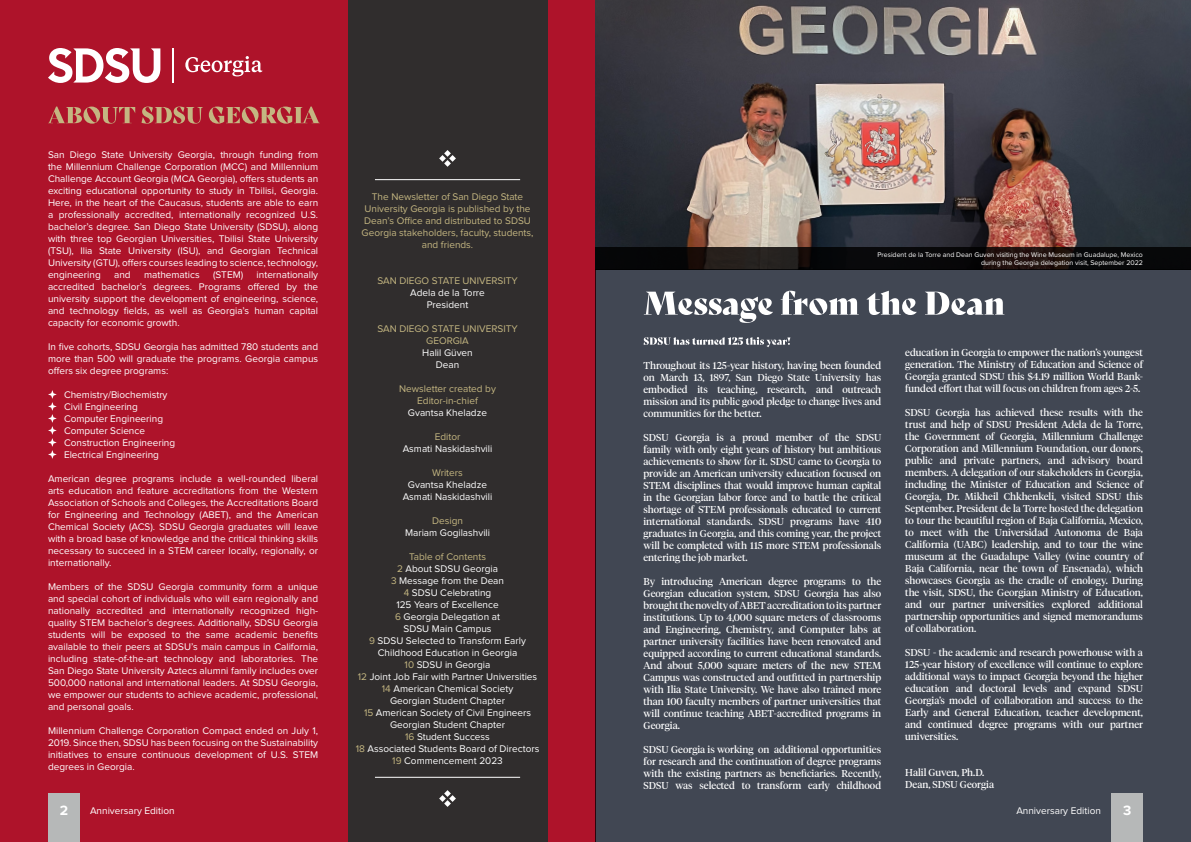
<style>
.page{position:relative;width:1191px;height:842px;background:#fff}
.page>*{position:absolute;margin:0;border:0;box-sizing:border-box;transform-origin:0 0}
.t1{font:700 14px "Proxima Nova";color:#fff}
.t2{font:10px/12px "Tiempos Headline";color:#fff;text-align:justify}
.t3{font:10px/12px "Proxima Nova";color:#fff;text-align:justify}
.t4{font:10px/12px "Proxima Nova";color:#c4b681;text-align:center}
.t5{font:7px/8.4px "Proxima Nova";color:#fff;text-align:right}
.s1{color:#c4b681}
</style>
<div class="page">
<div style="left:0;top:0;width:595px;height:842px;background:#ae132a"></div>
<div style="left:347px;top:0;width:200px;height:842px;background:#302d2d"></div>
<svg style="left:48px;top:48px;width:112px;height:35px"></svg>
<hr style="left:172px;top:48px;width:1px;height:35px;background:#fff">
<svg style="left:185px;top:56px;width:77px;height:20px"></svg>
<svg style="left:48px;top:107px;width:272px;height:17px"></svg>
<svg style="left:48px;top:390px;width:9px;height:69px"></svg>
<svg style="left:439px;top:150px;width:17px;height:17px"></svg>
<svg style="left:439px;top:790px;width:17px;height:17px"></svg>
<hr style="left:375px;top:179px;width:145px;height:1px;background:#fff">
<hr style="left:375px;top:777px;width:145px;height:1px;background:#fff">
<img style="left:595px;top:0;width:596px;height:247px">
<div style="left:595px;top:269px;width:596px;height:573px;background:#414753"></div>
<svg style="left:643px;top:337px;width:147px;height:10px"></svg>
<svg style="left:644px;top:291px;width:360px;height:32px"></svg>
<svg style="left:595px;top:247px;width:596px;height:22px;background:#0f0c0c"></svg>
<div style="left:1111px;top:794px;width:32px;height:48px;background:#b6b8b8"></div>
<div style="left:48px;top:794px;width:32px;height:48px;background:#b6b8b8"></div>
<p class="t3" style="left:48px;top:149px;width:272px">San Diego State University Georgia, through funding from the Millennium Challenge Corporation (MCC) and Millennium Challenge Account Georgia (MCA Georgia), offers students an exciting educational opportunity to study in Tbilisi, Georgia.<br>Here, in the heart of the Caucasus, students are able to earn a professionally accredited, internationally recognized U.S. bachelor’s degree. San Diego State University (SDSU), along with three top Georgian Universities, Tbilisi State University (TSU), Ilia State University (ISU), and Georgian Technical University (GTU), offers courses leading to science, technology, engineering</p>
<p class="t3" style="left:114px;top:269px;width:18px">and</p>
<p class="t3" style="left:144px;top:269px;width:57px">mathematics</p>
<p class="t3" style="left:213px;top:269px;width:32px">(STEM)</p>
<p class="t3" style="left:48px;top:269px;width:272px;text-indent:209px">internationally accredited bachelor’s degrees. Programs offered by the university support the development of engineering, science, and technology fields, as well as Georgia’s human capital capacity for economic growth.</p>
<p class="t3" style="left:48px;top:341px;width:272px">In five cohorts, SDSU Georgia has admitted 780 students and more than 500 will graduate the programs. Georgia campus offers six degree programs:</p>
<p class="t3" style="left:64px;top:389px;width:113px;text-align:left">Chemistry/Biochemistry<br>Civil Engineering<br>Computer Engineering<br>Computer Science<br>Construction Engineering<br>Electrical Engineering</p>
<p class="t3" style="left:48px;top:473px;width:272px">American degree programs include a well-rounded liberal arts education and feature accreditations from the Western Association of Schools and Colleges, the Accreditations Board for Engineering and Technology (ABET), and the American Chemical Society (ACS). SDSU Georgia graduates will leave with a broad base of knowledge and the critical thinking skills necessary to succeed in a STEM career locally, regionally, or internationally.</p>
<p class="t3" style="left:48px;top:581px;width:272px">Members of the SDSU Georgia community form a unique and special cohort of individuals who will earn regionally and nationally accredited and internationally recognized high&shy;quality STEM bachelor’s degrees. Additionally, SDSU Georgia students will be exposed to the same academic benefits available to their peers at SDSU’s main campus in California, including state-of-the-art technology and laboratories. The San Diego State University Aztecs alumni family includes over 500,000 national and international leaders. At SDSU Georgia, we empower our students to achieve academic, professional, and personal goals.</p>
<p class="t3" style="left:48px;top:725px;width:272px">Millennium Challenge Corporation Compact ended on July 1, 2019. Since then, SDSU has been focusing on the Sustainability initiatives to ensure continuous development of U.S. STEM degrees in Georgia.</p>
<p class="t4" style="left:361px;top:191px;width:173px">The Newsletter of San Diego State University Georgia is published by the Dean’s Office and distributed to SDSU Georgia stakeholders, faculty, students, and friends.</p>
<p class="t4" style="left:377px;top:275px;width:142px">SAN DIEGO STATE UNIVERSITY</p>
<p class="t3" style="left:410px;top:287px;width:76px;text-align:center">Adela de la Torre<br>President</p>
<p class="t4" style="left:377px;top:323px;width:142px">SAN DIEGO STATE UNIVERSITY<br>GEORGIA</p>
<p class="t3" style="left:422px;top:347px;width:52px;text-align:center">Halil Güven<br>Dean</p>
<p class="t4" style="left:399px;top:383px;width:98px">Newsletter created by<br>Editor-in-chief</p>
<p class="t3" style="left:408px;top:407px;width:81px">Gvantsa Kheladze</p>
<p class="t4" style="left:435px;top:431px;width:27px">Editor</p>
<p class="t3" style="left:403px;top:443px;width:91px">Asmati Naskidashvili</p>
<p class="t4" style="left:432px;top:467px;width:32px">Writers</p>
<p class="t3" style="left:403px;top:479px;width:91px;text-align:center">Gvantsa Kheladze<br>Asmati Naskidashvili</p>
<p class="t4" style="left:432px;top:515px;width:32px">Design</p>
<p class="t3" style="left:405px;top:527px;width:87px">Mariam Gogilashvili</p>
<p class="t3" style="left:356px;top:551px;width:185px;text-align:center"><span class="s1">Table of Contents<br>2</span> About SDSU Georgia<br><span class="s1">3</span> Message from the Dean<br><span class="s1">4</span> SDSU Celebrating<br>125 Years of Excellence<br><span class="s1">6</span> Georgia Delegation at<br>SDSU Main Campus<br><span class="s1">9</span> SDSU Selected to Transform Early<br>Childhood Education in Georgia<br><span class="s1">10</span> SDSU in Georgia<br><span class="s1">12</span> Joint Job Fair with Partner Universities<br><span class="s1">14</span> American Chemical Society<br>Georgian Student Chapter<br><span class="s1">15</span> American Society of Civil Engineers<br>Georgian Student Chapter<br><span class="s1">16</span> Student Success<br><span class="s1">18</span> Associated Students Board of Directors<br><span class="s1">19</span> Commencement 2023</p>
<p class="t5" style="left:877px;top:250px;width:267px">President de la Torre and Dean Guven visiting the Wine Museum in Guadalupe, Mexico during the Georgia delegation visit, September 2022</p>
<p class="t2" style="left:643px;top:359px;width:239px">Throughout its 125-year history, having been founded on March 13, 1897, San Diego State University has embodied its teaching, research, and outreach mission and its public good pledge to change lives and communities for the better.</p>
<p class="t2" style="left:643px;top:431px;width:239px">SDSU Georgia is a proud member of the SDSU family with only eight years of history but ambitious achievements to show for it. SDSU came to Georgia to provide an American university education focused on STEM disciplines that would improve human capital in the Georgian labor force and to battle the critical shortage of STEM professionals educated to current international standards. SDSU programs have 410 graduates in Georgia, and this coming year, the project will be completed with 115 more STEM professionals entering the job market.</p>
<p class="t2" style="left:643px;top:575px;width:239px">By introducing American degree programs to the Georgian education system, SDSU Georgia has also brought the novelty of ABET accreditation to its partner institutions. Up to 4,000 square meters of classrooms and Engineering, Chemistry, and Computer labs at partner university facilities have been renovated and equipped according to current educational standards.<br>And about 5,000 square meters of the new STEM Campus was constructed and outfitted in partnership with Ilia State University. We have also trained more than 100 faculty members of partner universities that will continue teaching ABET-accredited programs in Georgia.</p>
<p class="t2" style="left:643px;top:743px;width:239px">SDSU Georgia is working on additional opportunities for research and the continuation of degree programs with the existing partners as beneficiaries. Recently, SDSU was selected to transform early childhood</p>
<p class="t2" style="left:905px;top:346px;width:239px">education in Georgia to empower the nation’s youngest generation. The Ministry of Education and Science of Georgia granted SDSU this $4.19 million World Bank&shy;funded effort that will focus on children from ages 2-5.</p>
<p class="t2" style="left:905px;top:406px;width:239px">SDSU Georgia has achieved these results with the trust and help of SDSU President Adela de la Torre, the Government of Georgia, Millennium Challenge Corporation and Millennium Foundation, our donors, public and private partners, and advisory board members. A delegation of our stakeholders in Georgia, including the Minister of Education and Science of Georgia, Dr. Mikheil Chkhenkeli, visited SDSU this September. President de la Torre hosted the delegation to tour the beautiful region of Baja California, Mexico, to meet with the Universidad Autonoma de Baja California (UABC) leadership, and to tour the wine museum at the Guadalupe Valley (wine country of Baja California, near the town of Ensenada), which showcases Georgia as the cradle of enology. During the visit, SDSU, the Georgian Ministry of Education, and our partner universities explored additional partnership opportunities and signed memorandums of collaboration.</p>
<p class="t2" style="left:905px;top:646px;width:239px">SDSU - the academic and research powerhouse with a 125-year history of excellence will continue to explore additional ways to impact Georgia beyond the higher education and doctoral levels and expand SDSU Georgia’s model of collaboration and success to the Early and General Education, teacher development, and continued degree programs with our partner universities.</p>
<p class="t2" style="left:905px;top:766px;width:90px">Halil Guven, Ph.D.<br>Dean, SDSU Georgia</p>
<h1 class="t1" style="left:60px;top:800px;width:10px">2</h1>
<p class="t3" style="left:90px;top:805px;width:86px">Anniversary Edition</p>
<p class="t3" style="left:1016px;top:805px;width:86px">Anniversary Edition</p>
<h1 class="t1" style="left:1123px;top:800px;width:10px">3</h1>
</div>
